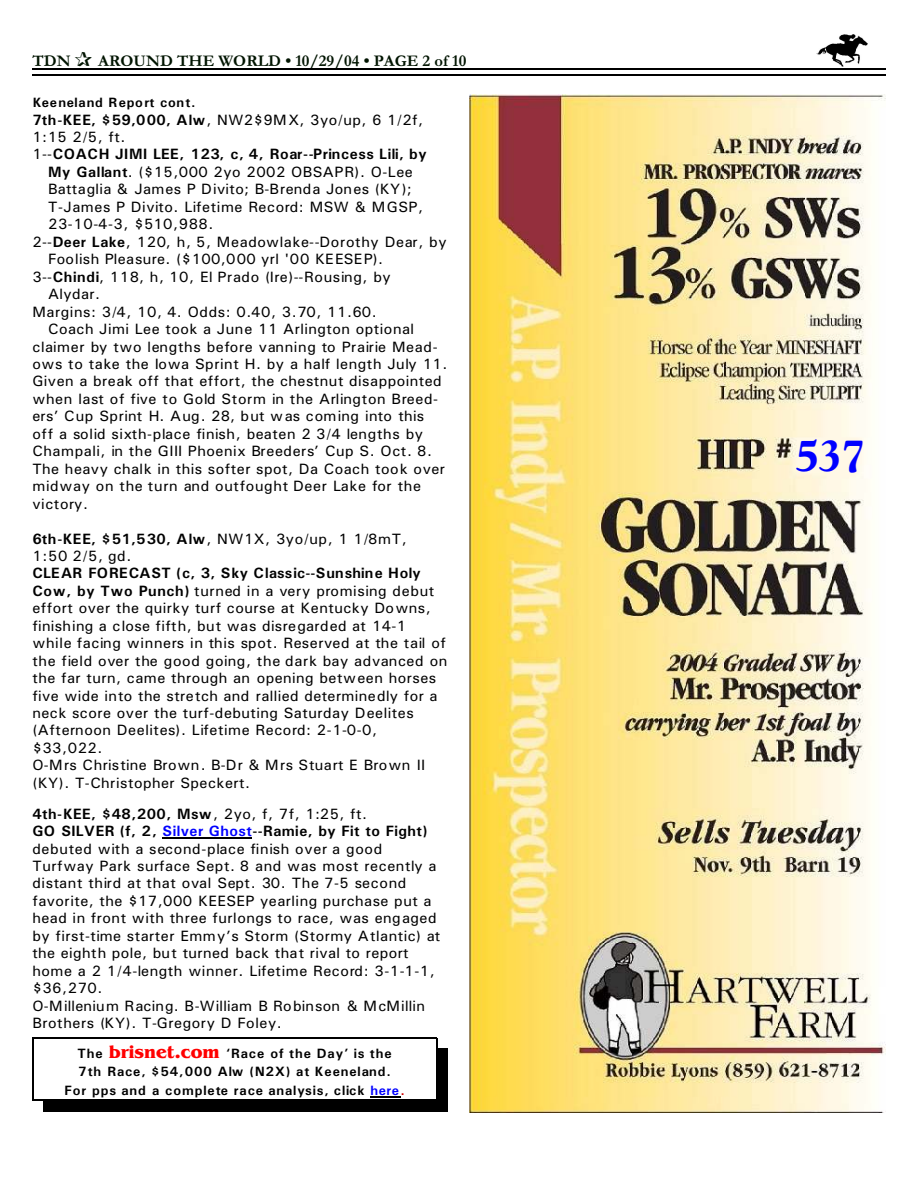
<style>
.page{position:relative;width:918px;height:1188px;background:#fff}
.page>*{position:absolute;margin:0;border:0;box-sizing:border-box;transform-origin:0 0}
.t1{font:44.85px "Goudy Ol St X Bd BT";color:#00f}
.t2{font:700 16.5px "Garamond";color:#001400}
.t3{font:15px/17.4px "Univers";letter-spacing:.03em;color:#000}
.t4{font:700 15px "Univers";letter-spacing:.04em;color:#000}
.t5{font:15px "Univers";letter-spacing:.01em;color:#000}
.t6{font:700 13.5px/18.6px "Univers";letter-spacing:.065em;color:#000;text-align:center}
.t7{font:700 13.5px "Univers";letter-spacing:.04em;color:#000}
.s1{font-weight:700}
.s2{font-weight:400}
.s3{font-weight:700;color:#00f}
.s4{font-family:"Benguiat Bk BT";font-size:18px;color:#f00}
.s5{color:#00f}
.s6{color:#d10000}
</style>
<div class="page">
<img style="left:817px;top:35px;width:51px;height:31px">
<hr style="left:32px;top:68px;width:853px;height:1px;background:#000">
<hr style="left:32px;top:75px;width:853px;height:1px;background:#000">
<img style="left:470px;top:94px;width:415px;height:1019px">
<hr style="left:163px;top:838px;width:89px;height:1px;background:#000">
<hr style="left:370px;top:1096px;width:30px;height:1px;background:#000">
<hr style="left:32px;top:1038px;width:2px;height:63px;background:#000">
<hr style="left:436px;top:1038px;width:1px;height:63px;background:#000">
<hr style="left:32px;top:1038px;width:405px;height:1px;background:#000">
<hr style="left:32px;top:1099px;width:405px;height:2px;background:#000">
<div style="left:437px;top:1048px;width:11px;height:63px;background:#000"></div>
<div style="left:43px;top:1101px;width:405px;height:10px;background:#000"></div>
<p class="t2" style="left:32px;top:55px;width:40px">TDN</p>
<p class="t2" style="left:98px;top:55px;width:370px">AROUND THE WORLD • 10/29/04 • PAGE 2 of 10</p>
<p class="t7" style="left:32px;top:98px;width:165px">Keeneland Report cont.</p>
<p class="t3" style="left:32px;top:112px;width:392px"><span class="s1">7th-KEE, $59,000, Alw</span>, NW2$9MX, 3yo/up, 6 1/2f,</p>
<p class="t3" style="left:32px;top:129px;width:94px">1:15 2/5, ft.</p>
<p class="t4" style="left:32px;top:149px;width:396px"><span class="s2">1--</span>COACH JIMI LEE, 123, c, 4, Roar--Princess Lili, by</p>
<p class="t3" style="left:48px;top:164px;width:366px"><span class="s1">My Gallant</span>. ($15,000 2yo 2002 OBSAPR). O-Lee</p>
<p class="t3" style="left:48px;top:182px;width:365px">Battaglia &amp; James P Divito; B-Brenda Jones (KY);</p>
<p class="t3" style="left:48px;top:199px;width:376px">T-James P Divito. Lifetime Record: MSW &amp; MGSP,</p>
<p class="t3" style="left:48px;top:217px;width:167px">23-10-4-3, $510,988.</p>
<p class="t3" style="left:32px;top:234px;width:416px">2--<span class="s1">Deer Lake</span>, 120, h, 5, Meadowlake--Dorothy Dear, by</p>
<p class="t3" style="left:48px;top:252px;width:336px">Foolish Pleasure. ($100,000 yrl '00 KEESEP).</p>
<p class="t3" style="left:32px;top:269px;width:360px">3--<span class="s1">Chindi</span>, 118, h, 10, El Prado (Ire)--Rousing, by</p>
<p class="t3" style="left:48px;top:287px;width:53px">Alydar.</p>
<p class="t3" style="left:32px;top:304px;width:346px">Margins: 3/4, 10, 4. Odds: 0.40, 3.70, 11.60.</p>
<p class="t3" style="left:48px;top:322px;width:368px">Coach Jimi Lee took a June 11 Arlington optional</p>
<p class="t3" style="left:32px;top:339px;width:407px">claimer by two lengths before vanning to Prairie Mead-</p>
<p class="t3" style="left:32px;top:356px;width:417px">ows to take the Iowa Sprint H. by a half length July 11.</p>
<p class="t3" style="left:32px;top:374px;width:411px">Given a break off that effort, the chestnut disappointed</p>
<p class="t3" style="left:32px;top:391px;width:407px">when last of five to Gold Storm in the Arlington Breed-</p>
<p class="t5" style="left:32px;top:411px;width:393px">ers’ Cup Sprint H. Aug. 28, but was coming into this</p>
<p class="t3" style="left:32px;top:426px;width:392px">off a solid sixth-place finish, beaten 2 3/4 lengths by</p>
<p class="t3" style="left:32px;top:444px;width:401px">Champali, in the GIII Phoenix Breeders’ Cup S. Oct. 8.</p>
<p class="t3" style="left:32px;top:461px;width:414px">The heavy chalk in this softer spot, Da Coach took over</p>
<p class="t3" style="left:32px;top:479px;width:390px">midway on the turn and outfought Deer Lake for the</p>
<p class="t3" style="left:32px;top:496px;width:57px">victory.</p>
<p class="t3" style="left:32px;top:531px;width:376px"><span class="s1">6th-KEE, $51,530, Alw</span>, NW1X, 3yo/up, 1 1/8mT,<br>1:50 2/5, gd.</p>
<p class="t3" style="left:32px;top:566px;width:417px"><span class="s1">CLEAR FORECAST (c, 3, Sky Classic--Sunshine Holy Cow, by Two Punch)</span> turned in a very promising debut effort over the quirky turf course at Kentucky Downs, finishing a close fifth, but was disregarded at 14-1 while facing winners in this spot. Reserved at the tail of the field over the good going, the dark bay advanced on the far turn, came through an opening between horses five wide into the stretch and rallied determinedly for a neck score over the turf-debuting Saturday Deelites (Afternoon Deelites). Lifetime Record: 2-1-0-0, $33,022.<br>O-Mrs Christine Brown. B-Dr &amp; Mrs Stuart E Brown II (KY). T-Christopher Speckert.</p>
<p class="t3" style="left:32px;top:806px;width:409px"><span class="s1">4th-KEE, $48,200, Msw</span>, 2yo, f, 7f, 1:25, ft.<br><span class="s1">GO SILVER (f, 2,</span> <span class="s3">Silver Ghost</span><span class="s1">--Ramie, by Fit to Fight) </span>debuted with a second-place finish over a good Turfway Park surface Sept. 8 and was most recently a distant third at that oval Sept. 30. The 7-5 second favorite, the $17,000 KEESEP yearling purchase put a head in front with three furlongs to race, was engaged by first-time starter Emmy’s Storm (Stormy Atlantic) at the eighth pole, but turned back that rival to report home a 2 1/4-length winner. Lifetime Record: 3-1-1-1, $36,270.<br>O-Millenium Racing. B-William B Robinson &amp; McMillin Brothers (KY). T-Gregory D Foley.</p>
<p class="t6" style="left:64px;top:1045px;width:342px">The <span class="s4">brisnet.com</span> ‘Race of the Day’ is the<br>7th Race, $54,000 Alw (N2X) at Keeneland.<br>For pps and a complete race analysis, click <span class="s5">here</span><span class="s6">.</span></p>
<h1 class="t1" style="left:796px;top:437px;width:72px">537</h1>
</div>
